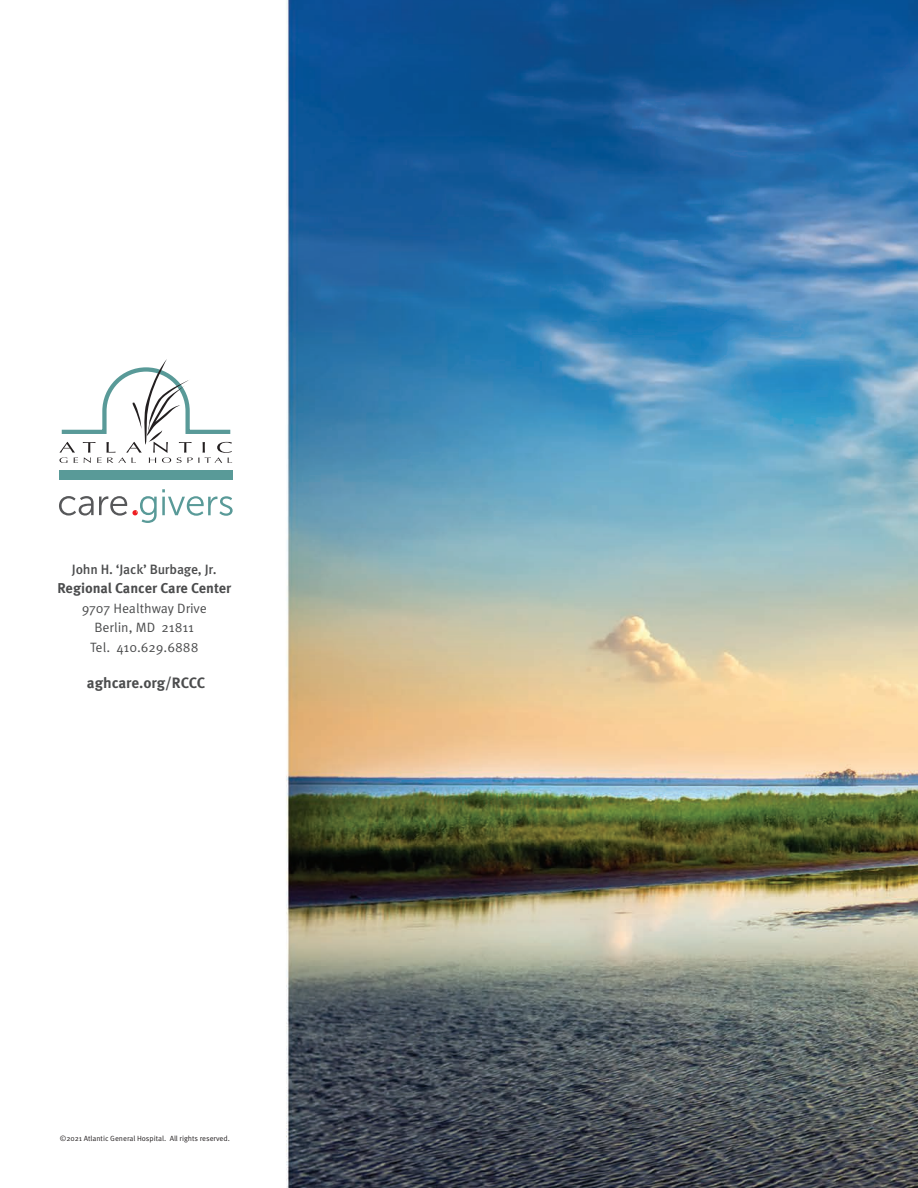
<style>
.page{position:relative;width:918px;height:1188px;background:#fff}
.page>*{position:absolute;margin:0;border:0;box-sizing:border-box;transform-origin:0 0}
.t1{font:700 15px "Meta Pro";color:#4b4c4d}
.t2{font:700 14.25px "Meta Pro";color:#4b4c4d}
.t3{font:13.5px "Meta Pro Norm";color:#4b4c4d}
.t4{font:500 13.5px "Meta Pro";letter-spacing:-.01em;color:#4b4c4d}
.t5{font:7.5px "Meta OT Norm";color:#231f20}
</style>
<div class="page">
<img style="left:59px;top:0;width:859px;height:1188px">
<div style="left:59px;top:470px;width:174px;height:9px;background:#599a98"></div>
<svg style="left:59px;top:359px;width:176px;height:104px"></svg>
<svg style="left:59px;top:489px;width:174px;height:34px"></svg>
<p class="t4" style="left:72px;top:558px;width:146px">John H. ‘Jack’ Burbage, Jr.</p>
<p class="t2" style="left:57px;top:577px;width:175px">Regional Cancer Care Center</p>
<p class="t3" style="left:82px;top:598px;width:127px">9707 Healthway Drive</p>
<p class="t3" style="left:94px;top:617px;width:101px">Berlin, MD 21811</p>
<p class="t3" style="left:90px;top:637px;width:110px">Tel. 410.629.6888</p>
<p class="t1" style="left:87px;top:671px;width:120px">aghcare.org/RCCC</p>
<p class="t5" style="left:60px;top:1134px;width:172px">©2021 Atlantic General Hospital. All rights reserved.</p>
</div>
